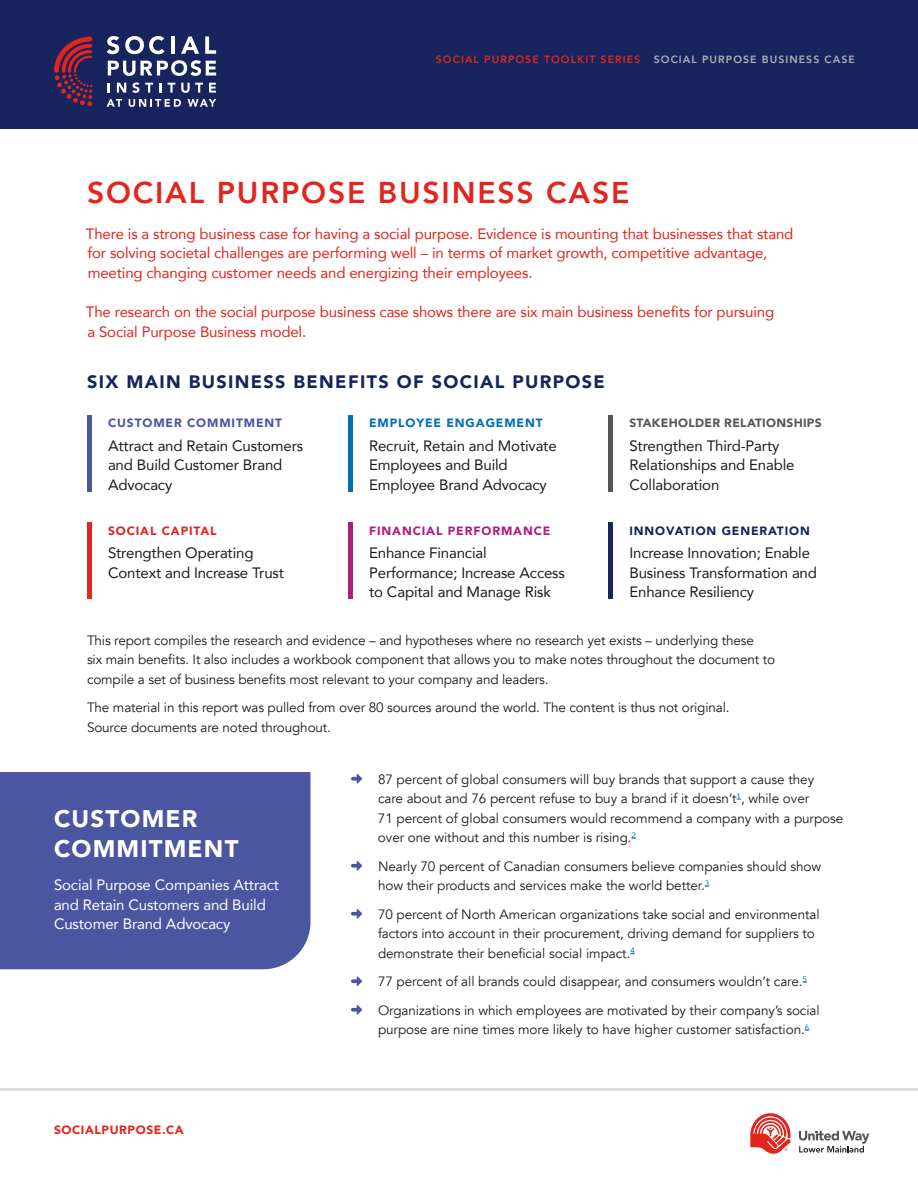
<style>
.page{position:relative;width:918px;height:1188px;background:#fff}
.page>*{position:absolute;margin:0;border:0;box-sizing:border-box;transform-origin:0 0}
.t1{font:800 30px "Avenir";letter-spacing:.06em;color:#e2251d}
.t2{font:900 24px/30px "Avenir";letter-spacing:.05em;color:#fff}
.t3{font:900 18px "Avenir";letter-spacing:.075em;color:#17245d}
.t4{font:15px/19.5px "Avenir";letter-spacing:-.01em;color:#e2251d}
.t5{font:15px/19.5px "Avenir";letter-spacing:-.01em;color:#1c1b1a}
.t6{font:15px/19.5px "Avenir";letter-spacing:-.01em;color:#fff}
.t7{font:13.5px/19.5px "Avenir";letter-spacing:-.005em;color:#1c1b1a}
.t8{font:900 12px "Avenir";letter-spacing:.025em;color:#54575a}
.t9{font:900 12px "Avenir";letter-spacing:.075em;color:#b01c7e}
.t10{font:900 12px "Avenir";letter-spacing:.075em;color:#17245d}
.t11{font:900 12px "Avenir";letter-spacing:.075em;color:#006eb5}
.t12{font:900 12px "Avenir";letter-spacing:.075em;color:#4a56a0}
.t13{font:900 12px "Avenir";letter-spacing:.05em;color:#e2251d}
.t14{font:900 12px "Avenir";letter-spacing:.075em;color:#e2251d}
.t15{font:800 10.5px "Avenir";letter-spacing:.1em;color:#e2251d}
.t16{font:800 10.5px "Avenir";letter-spacing:.1em;color:#aeb0af}
</style>
<div class="page">
<hr style="left:0;top:1088px;width:918px;height:2px;background:#dddedc">
<div style="left:0;top:0;width:918px;height:128px;background:#17245d"></div>
<svg style="left:107px;top:36px;width:12px;height:18px"></svg>
<svg style="left:125px;top:36px;width:40px;height:18px"></svg>
<hr style="left:171px;top:36px;width:4px;height:18px;background:#fff">
<svg style="left:181px;top:36px;width:18px;height:18px"></svg>
<svg style="left:205px;top:36px;width:11px;height:18px"></svg>
<svg style="left:108px;top:60px;width:108px;height:16px"></svg>
<svg style="left:108px;top:83px;width:2px;height:10px"></svg>
<svg style="left:117px;top:83px;width:9px;height:10px"></svg>
<svg style="left:132px;top:82px;width:7px;height:11px"></svg>
<svg style="left:145px;top:83px;width:8px;height:10px"></svg>
<svg style="left:159px;top:83px;width:2px;height:10px"></svg>
<svg style="left:168px;top:83px;width:7px;height:10px"></svg>
<svg style="left:181px;top:83px;width:22px;height:10px"></svg>
<svg style="left:209px;top:83px;width:7px;height:10px"></svg>
<svg style="left:107px;top:99px;width:15px;height:8px"></svg>
<svg style="left:129px;top:99px;width:52px;height:8px"></svg>
<svg style="left:188px;top:99px;width:28px;height:8px"></svg>
<svg style="left:54px;top:37px;width:38px;height:69px"></svg>
<div style="left:0;top:772px;width:310px;height:197px;background:#4a56a0"></div>
<svg style="left:351px;top:774px;width:11px;height:10px"></svg>
<svg style="left:351px;top:861px;width:11px;height:10px"></svg>
<svg style="left:351px;top:909px;width:11px;height:10px"></svg>
<svg style="left:351px;top:976px;width:11px;height:10px"></svg>
<svg style="left:351px;top:1005px;width:11px;height:10px"></svg>
<svg style="left:750px;top:1113px;width:41px;height:41px"></svg>
<svg style="left:799px;top:1131px;width:70px;height:22px"></svg>
<div style="left:348px;top:522px;width:5px;height:77px;background:#b01c7e"></div>
<div style="left:348px;top:415px;width:5px;height:77px;background:#006eb5"></div>
<hr style="left:87px;top:522px;width:4px;height:77px;background:#e2251d">
<hr style="left:87px;top:415px;width:4px;height:77px;background:#4a56a0">
<div style="left:608px;top:522px;width:5px;height:77px;background:#17245d"></div>
<div style="left:608px;top:415px;width:5px;height:77px;background:#54575a"></div>
<p class="t15" style="left:436px;top:51px;width:206px">SOCIAL PURPOSE TOOLKIT SERIES</p>
<p class="t16" style="left:654px;top:51px;width:203px">SOCIAL PURPOSE BUSINESS CASE</p>
<h1 class="t1" style="left:87px;top:170px;width:544px">SOCIAL PURPOSE BUSINESS CASE</h1>
<p class="t4" style="left:86px;top:223px;width:709px">There is a strong business case for having a social purpose. Evidence is mounting that businesses that stand for solving societal challenges are performing well – in terms of market growth, competitive advantage, meeting changing customer needs and energizing their employees.</p>
<p class="t4" style="left:86px;top:302px;width:690px">The research on the social purpose business case shows there are six main business benefits for pursuing a Social Purpose Business model.</p>
<h3 class="t3" style="left:87px;top:366px;width:519px">SIX MAIN BUSINESS BENEFITS OF SOCIAL PURPOSE</h3>
<p class="t12" style="left:108px;top:413px;width:176px">CUSTOMER COMMITMENT</p>
<p class="t5" style="left:108px;top:435px;width:197px">Attract and Retain Customers and Build Customer Brand<br>Advocacy</p>
<p class="t14" style="left:108px;top:520px;width:110px">SOCIAL CAPITAL</p>
<p class="t5" style="left:108px;top:543px;width:178px">Strengthen Operating<br>Context and Increase Trust</p>
<p class="t11" style="left:369px;top:413px;width:175px">EMPLOYEE ENGAGEMENT</p>
<p class="t5" style="left:369px;top:435px;width:189px">Recruit, Retain and Motivate<br>Employees and Build<br>Employee Brand Advocacy</p>
<p class="t9" style="left:369px;top:520px;width:183px">FINANCIAL PERFORMANCE</p>
<p class="t5" style="left:369px;top:543px;width:197px">Enhance Financial<br>Performance; Increase Access to Capital and Manage Risk</p>
<p class="t8" style="left:629px;top:413px;width:194px">STAKEHOLDER RELATIONSHIPS</p>
<p class="t5" style="left:629px;top:435px;width:167px">Strengthen Third-Party<br>Relationships and Enable<br>Collaboration</p>
<p class="t10" style="left:629px;top:520px;width:182px">INNOVATION GENERATION</p>
<p class="t5" style="left:629px;top:543px;width:189px">Increase Innovation; Enable<br>Business Transformation and<br>Enhance Resiliency</p>
<p class="t7" style="left:87px;top:631px;width:690px">This report compiles the research and evidence – and hypotheses where no research yet exists – underlying these<br>six main benefits. It also includes a workbook component that allows you to make notes throughout the document to compile a set of business benefits most relevant to your company and leaders.</p>
<p class="t7" style="left:87px;top:698px;width:644px">The material in this report was pulled from over 80 sources around the world. The content is thus not original.<br>Source documents are noted throughout.</p>
<h2 class="t2" style="left:54px;top:803px;width:186px">CUSTOMER<br>COMMITMENT</h2>
<p class="t6" style="left:54px;top:875px;width:227px">Social Purpose Companies Attract and Retain Customers and Build<br>Customer Brand Advocacy</p>
<p class="t13" style="left:54px;top:1120px;width:131px">SOCIALPURPOSE.CA</p>
<p class="t7" style="left:378px;top:769px;width:467px">87 percent of global consumers will buy brands that support a cause they<br>care about and 76 percent refuse to buy a brand if it doesn’t<sup>1</sup>, while over<br>71 percent of global consumers would recommend a company with a purpose over one without and this number is rising.<sup>2</sup></p>
<p class="t7" style="left:378px;top:856px;width:445px">Nearly 70 percent of Canadian consumers believe companies should show how their products and services make the world better.<sup>3</sup></p>
<p class="t7" style="left:378px;top:904px;width:443px">70 percent of North American organizations take social and environmental factors into account in their procurement, driving demand for suppliers to demonstrate their beneficial social impact.<sup>4</sup></p>
<p class="t7" style="left:378px;top:967px;width:443px;line-height:28.5px">77 percent of all brands could disappear, and consumers wouldn’t care.<sup>5<br></sup>Organizations in which employees are motivated by their company’s social</p>
<p class="t7" style="left:378px;top:1020px;width:433px">purpose are nine times more likely to have higher customer satisfaction.<sup>6</sup></p>
</div>
